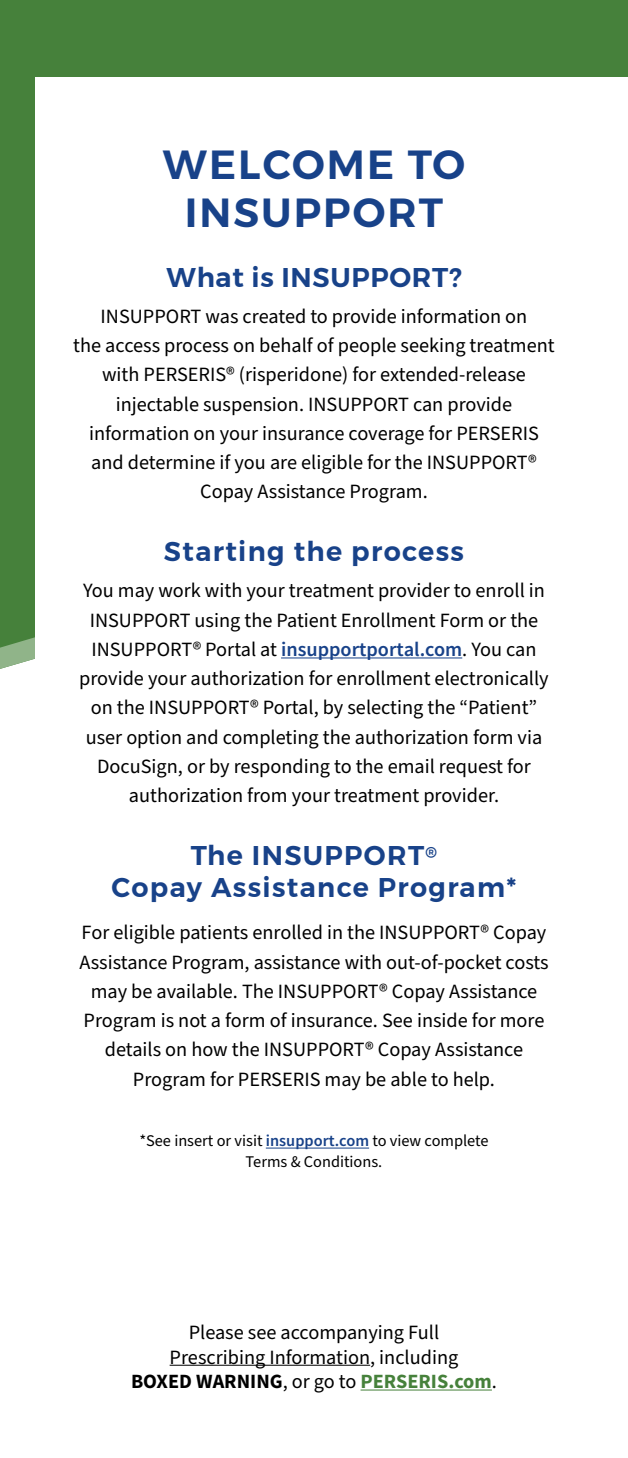
<style>
.page{position:relative;width:628px;height:1458px;background:#fff}
.page>*{position:absolute;margin:0;border:0;box-sizing:border-box;transform-origin:0 0}
.t1{font:600 40.5px/48.6px "Montserrat";letter-spacing:.05em;color:#184289;text-align:center}
.t2{font:600 27px/31.5px "Montserrat";letter-spacing:.05em;color:#184289;text-align:center}
.t3{font:600 27px "Montserrat";letter-spacing:.025em;color:#184289}
.t4{font:20.25px/29.2px "Source Sans Pro";color:#000;text-align:center}
.t5{font:16.2px/20.2px "Source Sans Pro";color:#000;text-align:center}
.s1{font-weight:600;color:#184289}
.s2{font-weight:700}
.s3{font-weight:700;color:#46813b}
</style>
<div class="page">
<div style="left:0;top:0;width:628px;height:455px;background:#46813b"></div>
<svg style="left:0;top:455px;width:35px;height:214px;background:#518947"></svg>
<div style="left:36px;top:78px;width:592px;height:1380px;background:#fff"></div>
<hr style="left:281px;top:657px;width:181px;height:1px;background:#184289">
<hr style="left:266px;top:1148px;width:103px;height:1px;background:#184289">
<hr style="left:170px;top:1365px;width:200px;height:1px;background:#000">
<hr style="left:360px;top:1390px;width:132px;height:1px;background:#46813b">
<h1 class="t1" style="left:163px;top:140px;width:304px">WELCOME TO<br>INSUPPORT</h1>
<h2 class="t3" style="left:166px;top:256px;width:296px">What is INSUPPORT?</h2>
<p class="t4" style="left:73px;top:302px;width:483px">INSUPPORT was created to provide information on<br>the access process on behalf of people seeking treatment with PERSERIS® (risperidone) for extended‑release injectable suspension. INSUPPORT can provide information on your insurance coverage for PERSERIS and determine if you are eligible for the INSUPPORT® Copay Assistance Program.</p>
<h2 class="t2" style="left:164px;top:536px;width:301px">Starting the process</h2>
<p class="t4" style="left:79px;top:577px;width:471px">You may work with your treatment provider to enroll in INSUPPORT using the Patient Enrollment Form or the INSUPPORT® Portal at <span class="s1">insupportportal.com</span>. You can provide your authorization for enrollment electronically on the INSUPPORT® Portal, by selecting the “Patient” user option and completing the authorization form via DocuSign, or by responding to the email request for authorization from your treatment provider.</p>
<h2 class="t2" style="left:112px;top:840px;width:406px">The INSUPPORT<sup>®<br></sup>Copay Assistance Program*</h2>
<p class="t4" style="left:79px;top:919px;width:471px">For eligible patients enrolled in the INSUPPORT® Copay Assistance Program, assistance with out‑of‑pocket costs may be available. The INSUPPORT® Copay Assistance Program is not a form of insurance. See inside for more details on how the INSUPPORT® Copay Assistance Program for PERSERIS may be able to help.</p>
<h3 class="t5" style="left:139px;top:1131px;width:351px">*See insert or visit <span class="s1">insupport.com</span> to view complete<br>Terms &amp; Conditions.</h3>
<h4 class="t4" style="left:131px;top:1321px;width:367px;line-height:24.3px">Please see accompanying Full<br>Prescribing Information, including<br><span class="s2">BOXED WARNING</span>, or go to <span class="s3">PERSERIS.com</span>.</h4>
</div>
